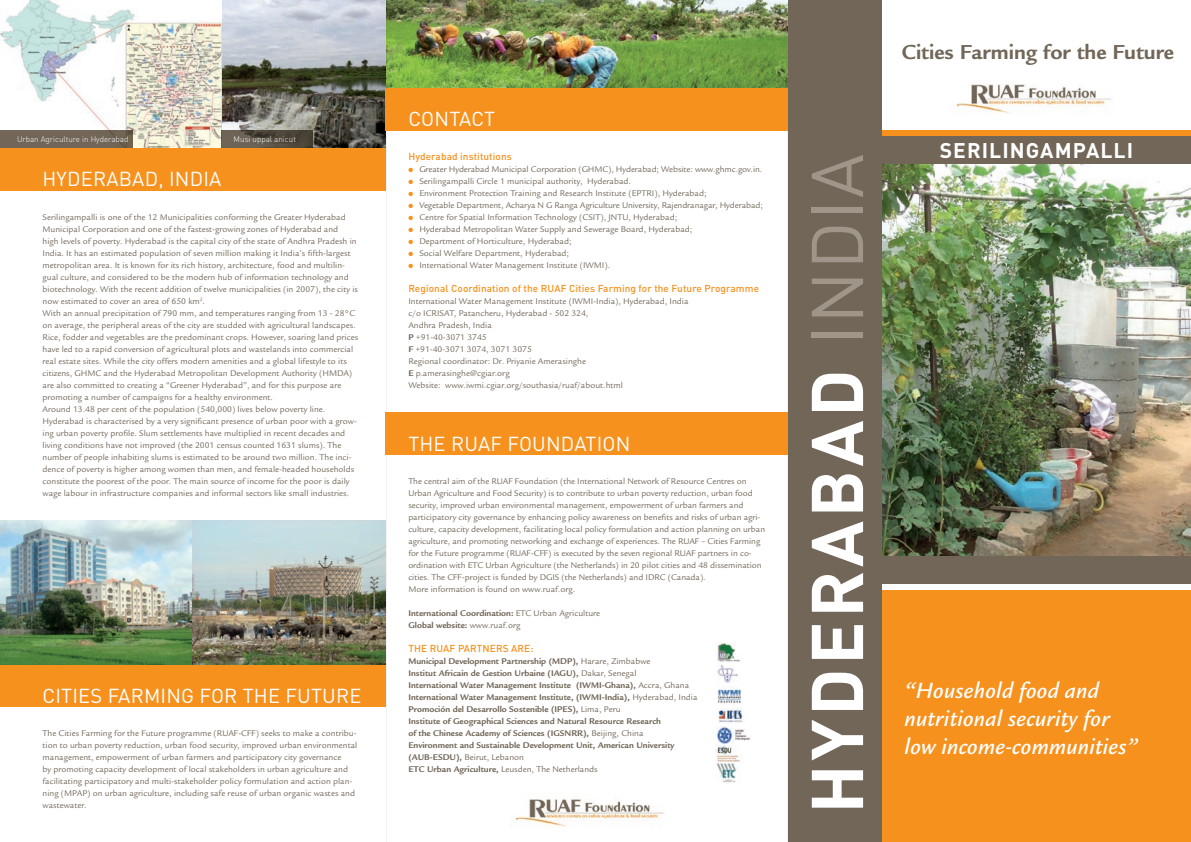
<style>
.page{position:relative;width:1191px;height:842px;background:#fff}
.page>*{position:absolute;margin:0;border:0;box-sizing:border-box;transform-origin:0 0}
.t1{font:700 72px "DIN";letter-spacing:.05em;color:#fff}
.k1{font:italic 500 24px/28px "Legacy Sans";letter-spacing:.01em;color:#fff}
.t2{font:700 22px "Legacy Sans";color:#716658}
.t3{font:700 21px "DIN";letter-spacing:.05em;color:#fff}
.t4{font:20px "DIN";letter-spacing:.01em;color:#fff}
.tussenkop{font:500 10px "DIN";letter-spacing:.01em;color:#f6911e}
.t5{font:9px/12px "Legacy Sans";color:#716658}
.t6{font:700 9px/12px "Legacy Sans";color:#716658}
.t7{font:300 8px "DIN";color:#fff}
.s1{color:#f6911e}
.s2{font-weight:700}
.s3{font-weight:400}
.s4{font-weight:400;color:#9f9589}
</style>
<div class="page">
<img style="left:386px;top:0;width:402px;height:88px">
<img style="left:221px;top:0;width:165px;height:148px">
<div style="left:882px;top:130px;width:309px;height:712px;background:#f6911e"></div>
<div style="left:879px;top:136px;width:312px;height:448px;background:#716658"></div>
<img style="left:882px;top:164px;width:309px;height:392px">
<div style="left:880px;top:584px;width:311px;height:6px;background:#fff"></div>
<div style="left:788px;top:0;width:94px;height:842px;background:#716658"></div>
<img style="left:955px;top:84px;width:157px;height:30px">
<div style="left:386px;top:412px;width:402px;height:43px;background:#f6911e"></div>
<img style="left:0;top:0;width:221px;height:148px">
<div style="left:386px;top:88px;width:402px;height:42px;background:#f6911e"></div>
<div style="left:0;top:148px;width:386px;height:42px;background:#f6911e"></div>
<div style="left:0;top:664px;width:386px;height:43px;background:#f6911e"></div>
<img style="left:515px;top:799px;width:150px;height:28px">
<img style="left:716px;top:764px;width:20px;height:19px">
<img style="left:716px;top:726px;width:35px;height:18px">
<img style="left:718px;top:709px;width:25px;height:14px">
<img style="left:717px;top:688px;width:24px;height:16px">
<img style="left:717px;top:643px;width:23px;height:19px">
<img style="left:716px;top:744px;width:24px;height:17px">
<img style="left:717px;top:664px;width:22px;height:19px">
<img style="left:0;top:520px;width:385px;height:145px">
<div style="left:0;top:130px;width:133px;height:18px;background:#716658"></div>
<svg style="left:221px;top:130px;width:92px;height:18px;background:#574f43"></svg>
<p class="t7" style="left:17px;top:134px;width:113px">Urban Agriculture in Hyderabad</p>
<p class="t7" style="left:234px;top:134px;width:64px">Musi uppal anicut</p>
<p class="t4" style="left:43px;top:166px;width:180px">HYDE RABAD, INDIA</p>
<p class="t5" style="left:43px;top:212px;width:317px">Serilingampalli is one of the 12 Municipalities conforming the Greater Hyderabad Municipal Corporation and one of the fastest-growing zones of Hyderabad and<br>high levels of poverty. Hyderabad is the capital city of the state of Andhra Pradesh in India. It has an estimated population of seven million making it India’s fifth-largest metropolitan area. It is known for its rich history, architecture, food and multilin&shy;gual culture, and considered to be the modern hub of information technology and biotechnology. With the recent addition of twelve municipalities (in 2007), the city is now estimated to cover an area of 650 km<sup>2</sup>.</p>
<p class="t5" style="left:43px;top:308px;width:317px">With an annual precipitation of 790 mm, and temperatures ranging from 13 - 28°C on average, the peripheral areas of the city are studded with agricultural landscapes.<br>Rice, fodder and vegetables are the predominant crops. However, soaring land prices have led to a rapid conversion of agricultural plots and wastelands into commercial real estate sites. While the city offers modern amenities and a global lifestyle to its citizens, GHMC and the Hyderabad Metropolitan Development Authority (HMDA) are also committed to creating a “Greener Hyderabad”, and for this purpose are promoting a number of campaigns for a healthy environment.</p>
<p class="t5" style="left:43px;top:404px;width:316px">Around 13.48 per cent of the population (540,000) lives below poverty line.<br>Hyderabad is characterised by a very significant presence of urban poor with a grow&shy;ing urban poverty profile. Slum settlements have multiplied in recent decades and living conditions have not improved (the 2001 census counted 1631 slums). The number of people inhabiting slums is estimated to be around two million. The inci&shy;dence of poverty is higher among women than men, and female-headed households constitute the poorest of the poor. The main source of income for the poor is daily wage labour in infrastructure companies and informal sectors like small industries.</p>
<p class="t4" style="left:43px;top:683px;width:317px">CITIES FARMING FOR THE FUTURE</p>
<p class="t5" style="left:43px;top:728px;width:316px">The Cities Farming for the Future programme (RUAF-CFF) seeks to make a contribu&shy;tion to urban poverty reduction, urban food security, improved urban environmental management, empowerment of urban farmers and participatory city governance<br>by promoting capacity development of local stakeholders in urban agriculture and facilitating participatory and multi-stakeholder policy formulation and action plan&shy;ning (MPAP) on urban agriculture, including safe reuse of urban organic wastes and wastewater.</p>
<p class="t4" style="left:408px;top:107px;width:88px">CONTACT</p>
<p class="tussenkop" style="left:408px;top:150px;width:105px">Hyderabad institutions</p>
<p class="t5" style="left:408px;top:164px;width:355px"><span class="s1">●</span> Greater Hyderabad Municipal Corporation (GHMC), Hyderabad; Website: www.ghmc.gov.in.</p>
<p class="t5" style="left:408px;top:176px;width:224px"><span class="s1">●</span> Serilingampalli Circle 1 municipal authority, Hyderabad.</p>
<p class="t5" style="left:408px;top:188px;width:300px"><span class="s1">●</span> Environment Protection Training and Research Institute (EPTRI), Hyderabad;</p>
<p class="t5" style="left:408px;top:200px;width:356px"><span class="s1">●</span> Vegetable Department, Acharya N G Ranga Agriculture University, Rajendranagar, Hyderabad;</p>
<p class="t5" style="left:408px;top:212px;width:270px"><span class="s1">●</span> Centre for Spatial Information Technology (CSIT), JNTU, Hyderabad;</p>
<p class="t5" style="left:408px;top:224px;width:285px"><span class="s1">●</span> Hyderabad Metropolitan Water Supply and Sewerage Board, Hyderabad;</p>
<p class="t5" style="left:408px;top:236px;width:165px"><span class="s1">●</span> Department of Horticulture, Hyderabad;</p>
<p class="t5" style="left:408px;top:248px;width:162px"><span class="s1">●</span> Social Welfare Department, Hyderabad;</p>
<p class="t5" style="left:408px;top:260px;width:203px"><span class="s1">●</span> International Water Management Institute (IWMI).</p>
<p class="tussenkop" style="left:408px;top:282px;width:352px">Regional Coordination of the RUAF Cities Farming for the Future Programme</p>
<p class="t5" style="left:408px;top:296px;width:282px">International Water Management Institute (IWMI-India), Hyderabad, India</p>
<p class="t5" style="left:408px;top:308px;width:182px">c/o ICRISAT, Patancheru, Hyderabad - 502 324,</p>
<p class="t5" style="left:408px;top:320px;width:85px">Andhra Pradesh, India</p>
<p class="t5" style="left:408px;top:332px;width:80px"><span class="s2">P</span> +91-40-3071 3745</p>
<p class="t5" style="left:408px;top:344px;width:125px"><span class="s2">F</span> +91-40-3071 3074, 3071 3075</p>
<p class="t5" style="left:408px;top:356px;width:179px">Regional coordinator: Dr. Priyanie Amerasinghe</p>
<p class="t5" style="left:408px;top:368px;width:103px"><span class="s2">E</span> p.amerasinghe@cgiar.org</p>
<p class="t5" style="left:408px;top:380px;width:216px">Website: www.iwmi.cgiar.org/southasia/ruaf/about.html</p>
<p class="t4" style="left:408px;top:431px;width:136px">THE RUAF FOUNDATI</p>
<p class="t4" style="left:602px;top:431px;width:25px">ON</p>
<p class="t5" style="left:408px;top:476px;width:358px">The central aim of the RUAF Foundation (the International Network of Resource Centres on Urban Agriculture and Food Security) is to contribute to urban poverty reduction, urban food security, improved urban environmental management, empowerment of urban farmers and participatory city governance by enhancing policy awareness on benefits and risks of urban agri&shy;culture, capacity development, facilitating local policy formulation and action planning on urban agriculture, and promoting networking and exchange of experiences. The RUAF – Cities Farming for the Future programme (RUAF-CFF) is executed by the seven regional RUAF partners in co&shy;ordination with ETC Urban Agriculture (the Netherlands) in 20 pilot cities and 48 dissemination cities. The CFF-project is funded by DGIS (the Netherlands) and IDRC (Canada).</p>
<p class="t5" style="left:408px;top:584px;width:168px">More information is found on www.ruaf.org.</p>
<p class="t6" style="left:408px;top:608px;width:193px">International Coordination: <span class="s3">ETC Urban Agriculture</span></p>
<p class="t6" style="left:408px;top:620px;width:114px">Global website: <span class="s3">www.ruaf.org</span></p>
<p class="tussenkop" style="left:408px;top:642px;width:126px">THE RUAF PARTNERS ARE:</p>
<p class="t6" style="left:408px;top:656px;width:244px">Municipal Development Partnership (MDP), <span class="s3">Harare, Zimbabwe</span></p>
<p class="t6" style="left:408px;top:668px;width:230px">Institut Africain de Gestion Urbaine (IAGU), <span class="s3">Dakar, Senegal</span></p>
<p class="t6" style="left:408px;top:680px;width:282px">International Water Management Institute (IWMI-Ghana), <span class="s3">Accra, Ghana</span></p>
<p class="t6" style="left:408px;top:692px;width:291px">International Water Management Institute, (IWMI-India), <span class="s3">Hyderabad, India</span></p>
<p class="t6" style="left:408px;top:704px;width:214px">Promoción del Desarrollo Sostenible (IPES), <span class="s3">Lima, Peru</span></p>
<p class="t6" style="left:408px;top:716px;width:254px">Institute of Geographical Sciences and Natural Resource Research of the Chinese Academy of Sciences (IGSNRR), <span class="s3">Beijing, China</span></p>
<p class="t6" style="left:408px;top:740px;width:268px">Environment and Sustainable Development Unit, American University (AUB-ESDU), <span class="s3">Beirut, Lebanon</span></p>
<p class="t5" style="left:408px;top:764px;width:191px"><span class="s2">ETC Urban Agriculture,</span> Leusden, The Netherlands</p>
<p class="t1" style="left:790px;top:814px;width:661px;rotate:-90deg">HYDERABAD <span class="s4">INDIA</span></p>
<p class="t2" style="left:901px;top:39px;width:274px">Cities Farming for the Future</p>
<p class="t3" style="left:939px;top:136px;width:195px">SERILINGAMPALLI</p>
<p class="k1" style="left:904px;top:677px;width:235px">“Household food and nutritional security for low income-communities”</p>
</div>
